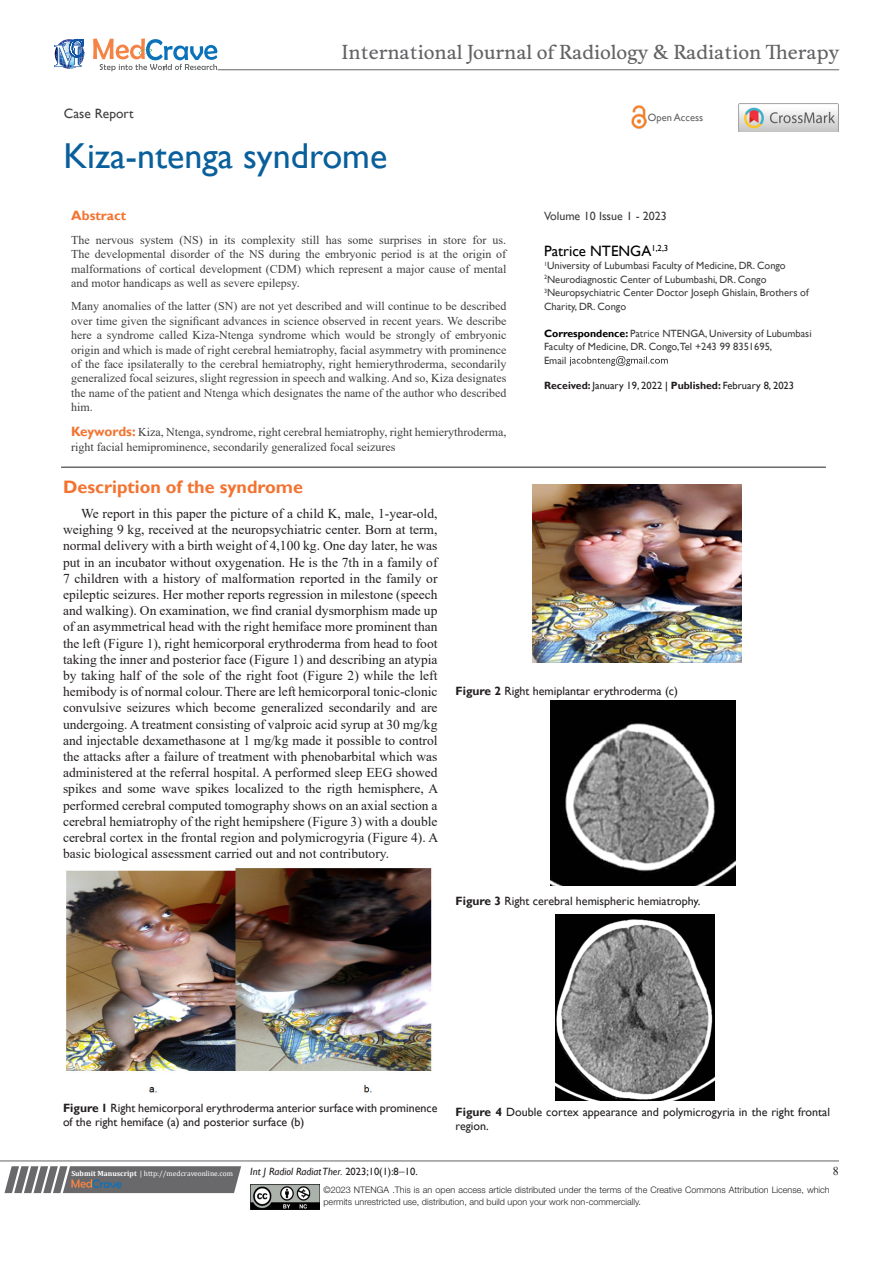
<style>
.page{position:relative;width:893px;height:1263px;background:#fff}
.page>*{position:absolute;margin:0;border:0;box-sizing:border-box;transform-origin:0 0}
.t1{font:36px "Gill Sans";color:#085f9c}
.t2{font:18.6px "Musee";color:#636366}
.List_Paragraph{font:700 18px "Gill Sans";color:#f37331}
.t3{font:15px "Gill Sans";color:#000}
.t4{font:13.5px/16.2px "Times New Roman";color:#231f20;text-align:justify}
.t5{font:13.5px "Gill Sans";color:#3e3e3f}
.t6{font:700 13.5px "Gill Sans";color:#f37331}
.t7{font:12px/14.4px "Times New Roman";color:#3e3e3f;text-align:justify}
.t8{font:12px/14.4px "Gill Sans";color:#231f20}
.t9{font:12px "Gill Sans";color:#3e3e3f}
.t10{font:12px "Times New Roman";color:#231f20}
.t11{font:10.5px/13.5px "Gill Sans";color:#3e3e3f}
.t12{font:10.5px "Gill Sans";color:#231f20}
.t13{font:italic 10.5px "Gill Sans";color:#231f20}
.t14{font:10.5px "Gill Sans";color:#636366}
.t15{font:300 9px/12px "Helvetica Neue LT Std";color:#231f20}
.t16{font:7.5px "Cambria";color:#fff}
.s1{font-family:"Gill Sans";font-weight:700;font-size:13.5px;color:#f37331}
.s2{font-weight:700;color:#000}
.s3{font-weight:700}
.s4{color:#000}
.s5{font-style:normal}
.s6{font-family:"Times New Roman";font-style:normal;font-size:12px}
</style>
<div class="page">
<svg style="left:4px;top:1166px;width:237px;height:27px;background:#78787a"></svg>
<hr style="left:0;top:1161px;width:839px;height:1px;background:#626465">
<hr style="left:61px;top:467px;width:765px;height:1px;background:#231f20">
<img style="left:250px;top:1185px;width:69px;height:24px">
<svg style="left:569px;top:356px;width:99px;height:10px"></svg>
<svg style="left:54px;top:39px;width:30px;height:30px"></svg>
<svg style="left:93px;top:38px;width:124px;height:33px"></svg>
<hr style="left:218px;top:70px;width:621px;height:1px;background:#626465">
<img style="left:631px;top:105px;width:16px;height:24px">
<img style="left:739px;top:104px;width:99px;height:28px">
<img style="left:66px;top:868px;width:366px;height:225px">
<img style="left:532px;top:485px;width:210px;height:178px">
<img style="left:550px;top:701px;width:186px;height:185px">
<img style="left:556px;top:914px;width:159px;height:186px">
<p class="t2" style="left:342px;top:41px;width:499px">International Journal of Radiology &amp; Radiation Therapy</p>
<p class="t5" style="left:64px;top:105px;width:71px">Case Report</p>
<p class="t14" style="left:648px;top:112px;width:57px">Open Access</p>
<p class="t1" style="left:64px;top:135px;width:325px">Kiza-ntenga syndrome</p>
<p class="t6" style="left:71px;top:208px;width:57px">Abstract</p>
<p class="t7" style="left:71px;top:232px;width:437px">The nervous system (NS) in its complexity still has some surprises in store for us.<br>The developmental disorder of the NS during the embryonic period is at the origin of malformations of cortical development (CDM) which represent a major cause of mental and motor handicaps as well as severe epilepsy.</p>
<p class="t7" style="left:71px;top:299px;width:437px">Many anomalies of the latter (SN) are not yet described and will continue to be described over time given the significant advances in science observed in recent years. We describe here a syndrome called Kiza-Ntenga syndrome which would be strongly of embryonic origin and which is made of right cerebral hemiatrophy, facial asymmetry with prominence of the face ipsilaterally to the cerebral hemiatrophy, right hemierythroderma, secondarily generalized focal seizures, slight regression in speech and walking. And so, Kiza designates the name of the patient and Ntenga which designates the name of the author who described him.</p>
<p class="t7" style="left:71px;top:425px;width:437px"><span class="s1">Keywords:</span> Kiza, Ntenga, syndrome, right cerebral hemiatrophy, right hemierythroderma, right facial hemiprominence, secondarily generalized focal seizures</p>
<p class="t9" style="left:544px;top:209px;width:124px">Volume 10 Issue 1 - 2023</p>
<p class="t3" style="left:544px;top:242px;width:126px">Patrice NTENGA<sup>1,2,3</sup></p>
<p class="t11" style="left:544px;top:259px;width:243px"><sup>1</sup>University of Lubumbasi Faculty of Medicine, DR. Congo</p>
<p class="t11" style="left:544px;top:272px;width:224px"><sup>2</sup>Neurodiagnostic Center of Lubumbashi, DR. Congo</p>
<p class="t11" style="left:544px;top:286px;width:266px"><sup>3</sup>Neuropsychiatric Center Doctor Joseph Ghislain, Brothers of<br>Charity, DR. Congo</p>
<p class="t11" style="left:544px;top:326px;width:269px"><span class="s2">Correspondence:</span> Patrice NTENGA, University of Lubumbasi<br>Faculty of Medicine, DR. Congo,Tel +243 99 8351695,</p>
<p class="t11" style="left:544px;top:353px;width:24px">Email</p>
<p class="t12" style="left:544px;top:379px;width:252px"><span class="s3">Received:</span> January 19, 2022 <span class="s4">|</span> <span class="s3">Published:</span> February 8, 2023</p>
<p class="List_Paragraph" style="left:63px;top:476px;width:242px">Description of the syndrome</p>
<p class="t4" style="left:63px;top:505px;width:377px;text-indent:18px">We report in this paper the picture of a child K, male, 1-year-old, weighing 9 kg, received at the neuropsychiatric center. Born at term, normal delivery with a birth weight of 4,100 kg. One day later, he was put in an incubator without oxygenation. He is the 7th in a family of 7 children with a history of malformation reported in the family or epileptic seizures. Her mother reports regression in milestone (speech and walking). On examination, we find cranial dysmorphism made up of an asymmetrical head with the right hemiface more prominent than the left (Figure 1), right hemicorporal erythroderma from head to foot taking the inner and posterior face (Figure 1) and describing an atypia by taking half of the sole of the right foot (Figure 2) while the left hemibody is of normal colour. There are left hemicorporal tonic-clonic convulsive seizures which become generalized secondarily and are undergoing. A treatment consisting of valproic acid syrup at 30 mg/kg and injectable dexamethasone at 1 mg/kg made it possible to control the attacks after a failure of treatment with phenobarbital which was administered at the referral hospital. A performed sleep EEG showed spikes and some wave spikes localized to the rigth hemisphere, A performed cerebral computed tomography shows on an axial section a cerebral hemiatrophy of the right hemipshere (Figure 3) with a double cerebral cortex in the frontal region and polymicrogyria (Figure 4). A basic biological assessment carried out and not contributory.</p>
<p class="t8" style="left:455px;top:684px;width:224px"><span class="s3">Figure 2</span> Right hemiplantar erythroderma (c)</p>
<p class="t8" style="left:455px;top:894px;width:246px"><span class="s3">Figure 3</span> Right cerebral hemispheric hemiatrophy.</p>
<p class="t8" style="left:63px;top:1101px;width:376px"><span class="s3">Figure 1</span> Right hemicorporal erythroderma anterior surface with prominence of the right hemiface (a) and posterior surface (b)</p>
<p class="t8" style="left:455px;top:1105px;width:376px"><span class="s3">Figure 4</span> Double cortex appearance and polymicrogyria in the right frontal region.</p>
<p class="t16" style="left:71px;top:1169px;width:163px"><span class="s3">Submit Manuscript</span> | http://medcraveonline.com</p>
<p class="t13" style="left:250px;top:1165px;width:169px">Int J Radiol Radiat Ther. <span class="s5">2023;10(1):8</span><span class="s6">‒</span><span class="s5">10.</span></p>
<p class="t10" style="left:833px;top:1162px;width:7px">8</p>
<p class="t15" style="left:323px;top:1183px;width:508px">©2023 NTENGA .This is an open access article distributed under the terms of the Creative Commons Attribution License, which permits unrestricted use, distribution, and build upon your work non-commercially.</p>
</div>
